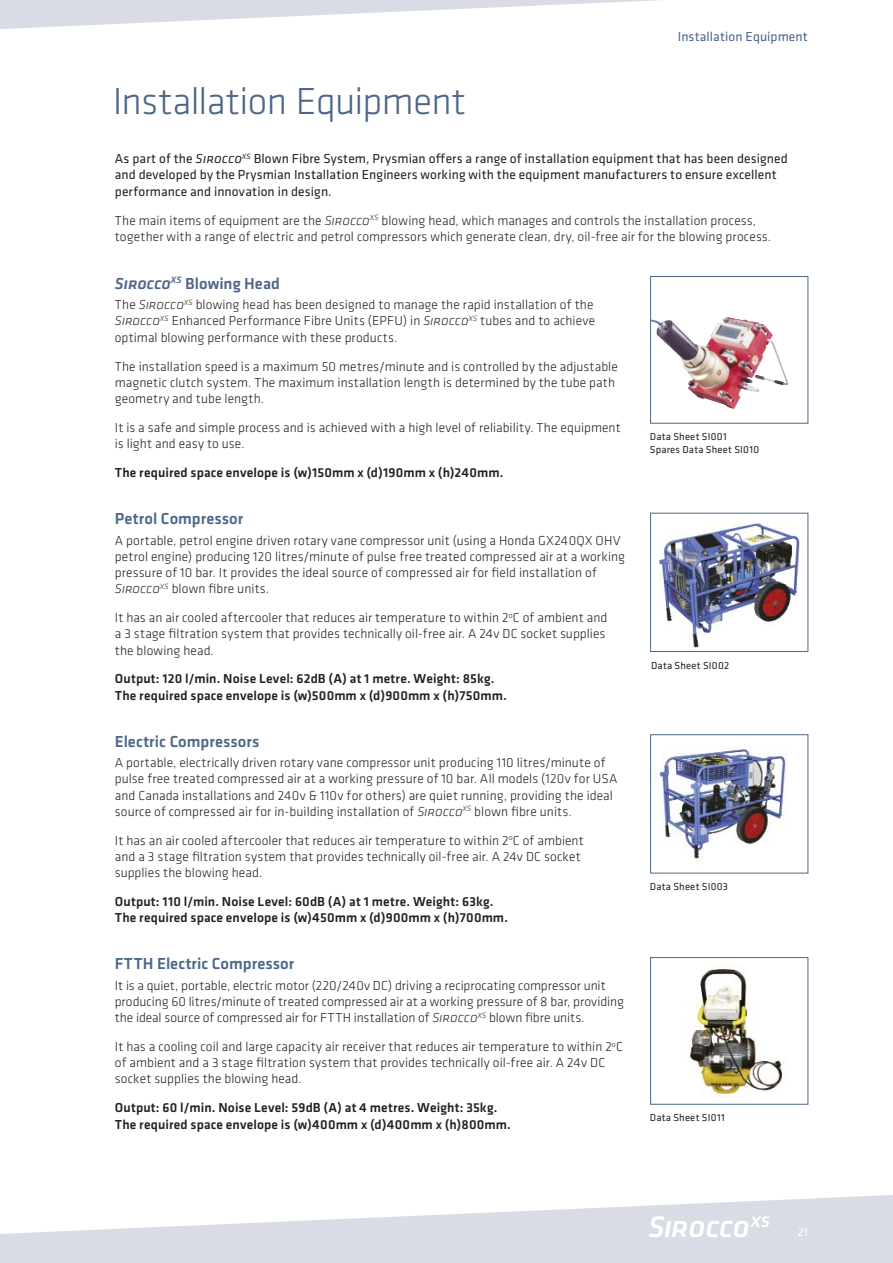
<style>
.page{position:relative;width:893px;height:1263px;background:#fff}
.page>*{position:absolute;margin:0;border:0;box-sizing:border-box;transform-origin:0 0}
.t1{font:300 39px "Klavika";letter-spacing:-.015em;color:#4d6689}
.t2{font:500 16.5px "Klavika";color:#4d6689}
.t3{font:300 13.5px/16.2px "Klavika";letter-spacing:.005em;color:#222221}
.t4{font:500 13.5px/16.2px "Klavika";letter-spacing:.01em;color:#222221}
.t5{font:13.5px/16.2px "Klavika";letter-spacing:.01em;color:#222221}
.t6{font:13.5px "Klavika";letter-spacing:.005em;color:#4d6689}
.t7{font:12px "Klavika";color:#fff}
.t8{font:10.5px/12.6px "Klavika";letter-spacing:.025em;color:#222221}
.s1{font-style:italic}
</style>
<div class="page">
<svg style="left:0;top:0;width:659px;height:29px"></svg>
<svg style="left:0;top:1195px;width:893px;height:68px;fill:#d9dbe5"></svg>
<img style="left:652px;top:317px;width:137px;height:92px">
<img style="left:756px;top:322px;width:17px;height:13px">
<div style="left:650px;top:276px;width:158px;height:148px;border:1px solid #4d6689"></div>
<img style="left:659px;top:523px;width:141px;height:125px">
<div style="left:650px;top:513px;width:158px;height:139px;border:1px solid #4d6689"></div>
<img style="left:655px;top:746px;width:133px;height:113px">
<div style="left:650px;top:734px;width:158px;height:139px;border:1px solid #4d6689"></div>
<img style="left:689px;top:969px;width:93px;height:128px">
<div style="left:650px;top:957px;width:158px;height:148px;border:1px solid #4d6689"></div>
<svg style="left:649px;top:1216px;width:121px;height:21px"></svg>
<p class="t6" style="left:678px;top:31px;width:132px">Installation Equipment</p>
<h1 class="t1" style="left:113px;top:87px;width:355px">Installation Equipment</h1>
<p class="t5" style="left:115px;top:152px;width:675px">As part of the <span class="s1">Sirocco</span><sup>XS</sup> Blown Fibre System, Prysmian offers a range of installation equipment that has been designed and developed by the Prysmian Installation Engineers working with the equipment manufacturers to ensure excellent performance and innovation in design.</p>
<p class="t3" style="left:115px;top:213px;width:658px">The main items of equipment are the <span class="s1">Sirocco</span><sup>XS</sup> blowing head, which manages and controls the installation process, together with a range of electric and petrol compressors which generate clean, dry, oil-free air for the blowing process.</p>
<p class="t2" style="left:115px;top:277px;width:167px"><span class="s1">Sirocco</span><sup>XS</sup> Blowing Head</p>
<p class="t3" style="left:115px;top:298px;width:482px">The <span class="s1">Sirocco</span><sup>XS</sup> blowing head has been designed to manage the rapid installation of the<br><span class="s1">Sirocco</span><sup>XS</sup> Enhanced Performance Fibre Units (EPFU) in <span class="s1">Sirocco</span><sup>XS</sup> tubes and to achieve optimal blowing performance with these products.</p>
<p class="t3" style="left:115px;top:359px;width:505px">The installation speed is a maximum 50 metres/minute and is controlled by the adjustable magnetic clutch system. The maximum installation length is determined by the tube path geometry and tube length.</p>
<p class="t3" style="left:115px;top:421px;width:508px">It is a safe and simple process and is achieved with a high level of reliability. The equipment is light and easy to use.</p>
<p class="t4" style="left:115px;top:466px;width:390px">The required space envelope is (w)150mm x (d)190mm x (h)240mm.</p>
<p class="t2" style="left:115px;top:512px;width:130px">Petrol Compressor</p>
<p class="t3" style="left:115px;top:533px;width:512px">A portable, petrol engine driven rotary vane compressor unit (using a Honda GX240QX OHV petrol engine) producing 120 litres/minute of pulse free treated compressed air at a working pressure of 10 bar. It provides the ideal source of compressed air for field installation of <span class="s1">Sirocco</span><sup>XS</sup> blown fibre units.</p>
<p class="t3" style="left:115px;top:611px;width:494px">It has an air cooled aftercooler that reduces air temperature to within 2<sup>o</sup>C of ambient and a 3 stage filtration system that provides technically oil-free air. A 24v DC socket supplies the blowing head.</p>
<p class="t4" style="left:115px;top:672px;width:393px">Output: 120 l/min. Noise Level: 62dB (A) at 1 metre. Weight: 85kg.<br>The required space envelope is (w)500mm x (d)900mm x (h)750mm.</p>
<p class="t2" style="left:115px;top:735px;width:146px">Electric Compressors</p>
<p class="t3" style="left:115px;top:756px;width:504px">A portable, electrically driven rotary vane compressor unit producing 110 litres/minute of pulse free treated compressed air at a working pressure of 10 bar. All models (120v for USA and Canada installations and 240v &amp; 110v for others) are quiet running, providing the ideal source of compressed air for in-building installation of <span class="s1">Sirocco</span><sup>XS</sup> blown fibre units.</p>
<p class="t3" style="left:115px;top:833px;width:471px">It has an air cooled aftercooler that reduces air temperature to within 2<sup>o</sup>C of ambient and a 3 stage filtration system that provides technically oil-free air. A 24v DC socket supplies the blowing head.</p>
<p class="t4" style="left:115px;top:895px;width:395px">Output: 110 l/min. Noise Level: 60dB (A) at 1 metre. Weight: 63kg.<br>The required space envelope is (w)450mm x (d)900mm x (h)700mm.</p>
<p class="t2" style="left:115px;top:957px;width:181px">FTTH Electric Compressor</p>
<p class="t3" style="left:115px;top:978px;width:511px">It is a quiet, portable, electric motor (220/240v DC) driving a reciprocating compressor unit producing 60 litres/minute of treated compressed air at a working pressure of 8 bar, providing the ideal source of compressed air for FTTH installation of <span class="s1">Sirocco</span><sup>XS</sup> blown fibre units.</p>
<p class="t3" style="left:115px;top:1040px;width:510px">It has a cooling coil and large capacity air receiver that reduces air temperature to within 2<sup>o</sup>C of ambient and a 3 stage filtration system that provides technically oil-free air. A 24v DC socket supplies the blowing head.</p>
<p class="t4" style="left:115px;top:1101px;width:398px">Output: 60 l/min. Noise Level: 59dB (A) at 4 metres. Weight: 35kg.<br>The required space envelope is (w)400mm x (d)400mm x (h)800mm.</p>
<p class="t8" style="left:650px;top:431px;width:111px">Data Sheet SI001<br>Spares Data Sheet SI010</p>
<p class="t8" style="left:651px;top:660px;width:80px">Data Sheet SI002</p>
<p class="t8" style="left:650px;top:881px;width:80px">Data Sheet SI003</p>
<p class="t8" style="left:650px;top:1112px;width:76px">Data Sheet SI011</p>
<p class="t7" style="left:798px;top:1227px;width:12px">21</p>
</div>
